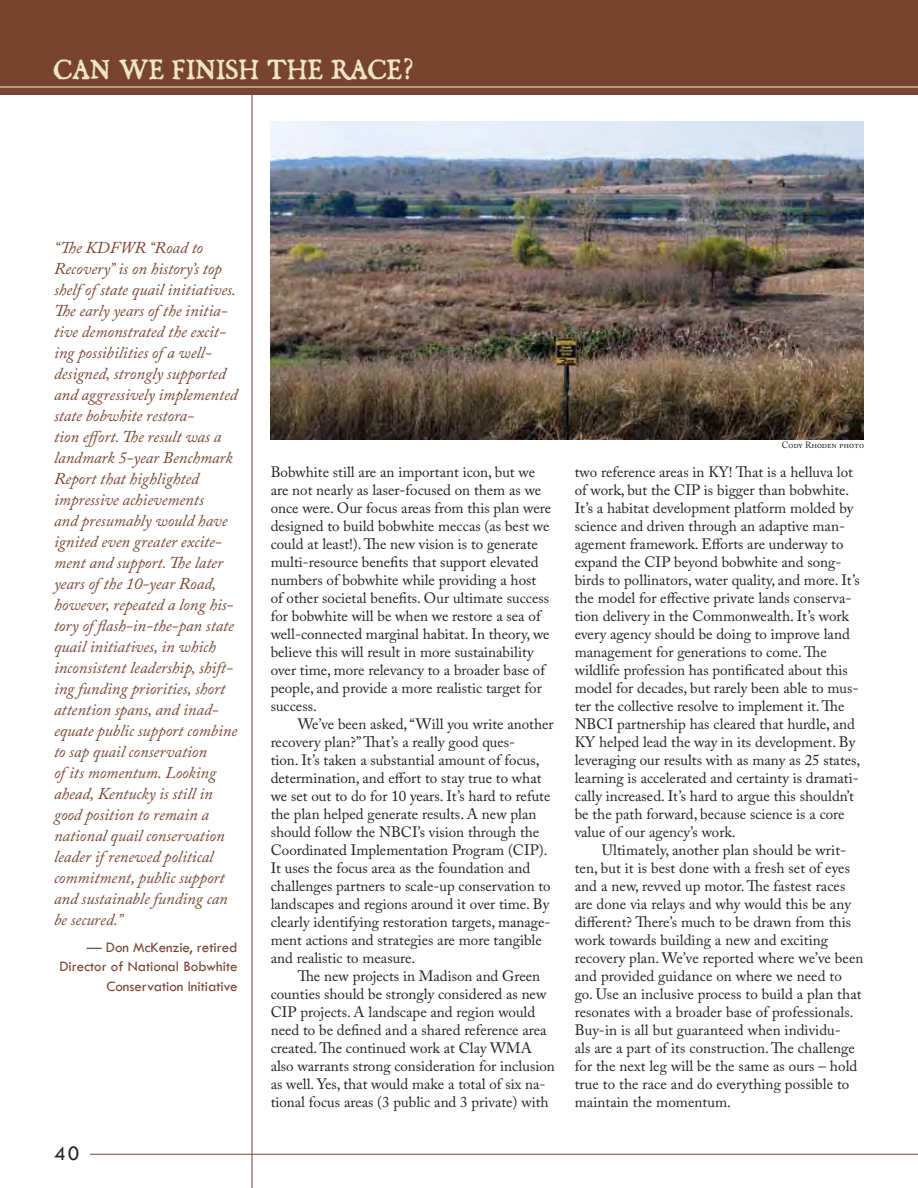
<style>
.page{position:relative;width:918px;height:1188px;background:#fff}
.page>*{position:absolute;margin:0;border:0;box-sizing:border-box;transform-origin:0 0}
.t1{font:24px "Dominican";letter-spacing:.05em;color:#eee5c9}
.t2{font:21px "Tw Cen";color:#231f20}
.t3{font:italic 16.5px/21px "Adobe Caslon Pro";color:#784430}
.t4{font:15px/18px "Adobe Caslon Pro";color:#231f20}
.t5{font:15px/19.5px "Tw Cen";color:#784430;text-align:right}
.t6{font:9px "Adobe Caslon Pro";letter-spacing:-.01em;color:#231f20}
</style>
<div class="page">
<hr style="left:90px;top:1154px;width:828px;height:1px;background:#784430">
<hr style="left:252px;top:81px;width:1px;height:1107px;background:#784430">
<div style="left:0;top:0;width:918px;height:94px;background:#784430"></div>
<hr style="left:0;top:86px;width:918px;height:2px;background:#c6b89c">
<hr style="left:917px;top:0;width:1px;height:94px;background:#eee5c9">
<img style="left:270px;top:122px;width:594px;height:318px">
<h1 class="t1" style="left:54px;top:53px;width:361px">CAN WE FINISH THE RACE?</h1>
<p class="t3" style="left:54px;top:237px;width:185px">“The KDFWR “Road to<br>Recovery” is on history’s top shelf of state quail initiatives.<br>The early years of the initia&shy;tive demonstrated the excit&shy;ing possibilities of a well&shy;designed, strongly supported and aggressively implemented state bobwhite restora-<br>tion effort. The result was a landmark 5-year Benchmark<br>Report that highlighted impressive achievements<br>and presumably would have ignited even greater excite&shy;ment and support. The later years of the 10-year Road, however, repeated a long his&shy;tory of flash-in-the-pan state quail initiatives, in which inconsistent leadership, shift&shy;ing funding priorities, short attention spans, and inad&shy;equate public support combine to sap quail conservation<br>of its momentum. Looking ahead, Kentucky is still in good position to remain a national quail conservation leader if renewed political commitment, public support and sustainable funding can be secured.”</p>
<p class="t5" style="left:60px;top:937px;width:180px">— Don McKenzie, retired<br>Director of National Bobwhite<br>Conservation Initiative</p>
<h2 class="t2" style="left:54px;top:1141px;width:27px">40</h2>
<p class="t4" style="left:271px;top:462px;width:282px">Bobwhite still are an important icon, but we are not nearly as laser-focused on them as we once were. Our focus areas from this plan were designed to build bobwhite meccas (as best we could at least!). The new vision is to generate multi-resource benefits that support elevated numbers of bobwhite while providing a host of other societal benefits. Our ultimate success for bobwhite will be when we restore a sea of well-connected marginal habitat. In theory, we believe this will result in more sustainability over time, more relevancy to a broader base of people, and provide a more realistic target for success.</p>
<p class="t4" style="left:271px;top:714px;width:284px;text-indent:27px">We’ve been asked, “Will you write another recovery plan?” That’s a really good ques-<br>tion. It’s taken a substantial amount of focus, determination, and effort to stay true to what we set out to do for 10 years. It’s hard to refute the plan helped generate results. A new plan should follow the NBCI’s vision through the Coordinated Implementation Program (CIP).<br>It uses the focus area as the foundation and challenges partners to scale-up conservation to landscapes and regions around it over time. By clearly identifying restoration targets, manage&shy;ment actions and strategies are more tangible and realistic to measure.</p>
<p class="t4" style="left:271px;top:966px;width:286px;text-indent:27px">The new projects in Madison and Green counties should be strongly considered as new CIP projects. A landscape and region would need to be defined and a shared reference area created. The continued work at Clay WMA also warrants strong consideration for inclusion as well. Yes, that would make a total of six na&shy;tional focus areas (3 public and 3 private) with</p>
<p class="t6" style="left:782px;top:440px;width:84px">Cody Rhoden photo</p>
<p class="t4" style="left:575px;top:463px;width:287px">two reference areas in KY! That is a helluva lot of work, but the CIP is bigger than bobwhite.<br>It’s a habitat development platform molded by science and driven through an adaptive man&shy;agement framework. Efforts are underway to expand the CIP beyond bobwhite and song&shy;birds to pollinators, water quality, and more. It’s the model for effective private lands conserva&shy;tion delivery in the Commonwealth. It’s work every agency should be doing to improve land management for generations to come. The wildlife profession has pontificated about this model for decades, but rarely been able to mus&shy;ter the collective resolve to implement it. The NBCI partnership has cleared that hurdle, and KY helped lead the way in its development. By leveraging our results with as many as 25 states, learning is accelerated and certainty is dramati&shy;cally increased. It’s hard to argue this shouldn’t be the path forward, because science is a core value of our agency’s work.</p>
<p class="t4" style="left:575px;top:841px;width:290px;text-indent:27px">Ultimately, another plan should be writ&shy;ten, but it is best done with a fresh set of eyes and a new, revved up motor. The fastest races are done via relays and why would this be any different? There’s much to be drawn from this work towards building a new and exciting recovery plan. We’ve reported where we’ve been and provided guidance on where we need to go. Use an inclusive process to build a plan that resonates with a broader base of professionals.<br>Buy-in is all but guaranteed when individu-<br>als are a part of its construction. The challenge for the next leg will be the same as ours – hold true to the race and do everything possible to maintain the momentum.</p>
</div>
